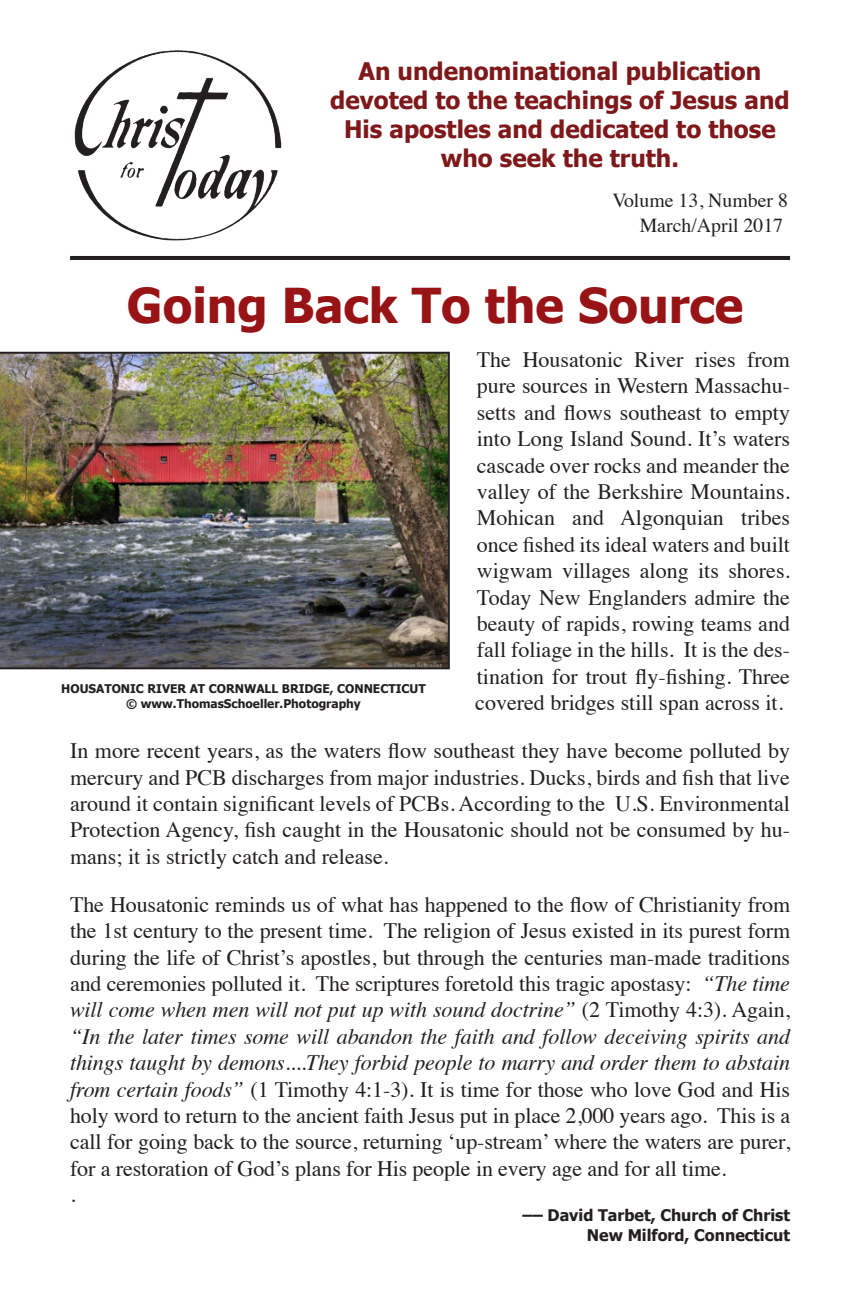
<style>
.page{position:relative;width:864px;height:1296px;background:#fff}
.page>*{position:absolute;margin:0;border:0;box-sizing:border-box;transform-origin:0 0}
.t1{font:700 48px "Tahoma";color:#981316}
.t2{font:700 24.2px/29px "Tahoma";color:#7e181a;text-align:center}
.t3{font:22px/26.4px "Times";letter-spacing:-.005em;color:#231f20;text-align:justify}
.t4{font:19.8px "Times";color:#231f20}
.t5{font:700 16px/19.2px "Tahoma";color:#231f20;text-align:right}
.t6{font:700 12px/14.4px "Tahoma";color:#231f20;text-align:center}
.s1{font-style:italic}
</style>
<div class="page">
<hr style="left:70px;top:256px;width:720px;height:4px;background:#231f20">
<img style="left:74px;top:50px;width:208px;height:191px">
<img style="left:0;top:352px;width:450px;height:317px">
<p class="t2" style="left:330px;top:55px;width:461px">An undenominational publication devoted to the teachings of Jesus and<br>His apostles and dedicated to those who seek the truth.</p>
<p class="t4" style="left:612px;top:182px;width:177px">Volume 13, Number 8</p>
<p class="t4" style="left:640px;top:207px;width:145px">March/April 2017</p>
<h1 class="t1" style="left:127px;top:272px;width:618px">Going Back To the Source</h1>
<p class="t3" style="left:475px;top:345px;width:316px">The Housatonic River rises from pure sources in Western Massachu&shy;setts and flows southeast to empty into Long Island Sound. It’s waters cascade over rocks and meander the valley of the Berkshire Mountains.<br>Mohican and Algonquian tribes once fished its ideal waters and built wigwam villages along its shores.<br>Today New Englanders admire the beauty of rapids, rowing teams and fall foliage in the hills. It is the des&shy;tination for trout fly-fishing. Three covered bridges still span across it.</p>
<p class="t3" style="left:70px;top:736px;width:722px">In more recent years, as the waters flow southeast they have become polluted by mercury and PCB discharges from major industries. Ducks, birds and fish that live around it contain significant levels of PCBs. According to the U.S. Environmental Protection Agency, fish caught in the Housatonic should not be consumed by hu&shy;mans; it is strictly catch and release.</p>
<p class="t3" style="left:70px;top:889px;width:722px;text-align:left">The Housatonic reminds us of what has happened to the flow of Christianity from the 1st century to the present time. The religion of Jesus existed in its purest form during the life of Christ’s apostles, but through the centuries man-made traditions and ceremonies polluted it. The scriptures foretold this tragic apostasy: <span class="s1">“The time will come when men will not put up with sound doctrine”</span> (2 Timothy 4:3). Again, <span class="s1">“In the later times some will abandon the faith and follow deceiving spirits and things taught by demons....They forbid people to marry and order them to abstain from certain foods”</span> (1 Timothy 4:1-3). It is time for those who love God and His holy word to return to the ancient faith Jesus put in place 2,000 years ago. This is a call for going back to the source, returning ‘up-stream’ where the waters are purer, for a restoration of God’s plans for His people in every age and for all time.<br>.</p>
<p class="t5" style="left:523px;top:1205px;width:269px">–– David Tarbet, Church of Christ<br>New Milford, Connecticut</p>
<p class="t6" style="left:61px;top:681px;width:366px">HOUSATONIC RIVER AT CORNWALL BRIDGE, CONNECTICUT © www.ThomasSchoeller.Photography</p>
</div>
